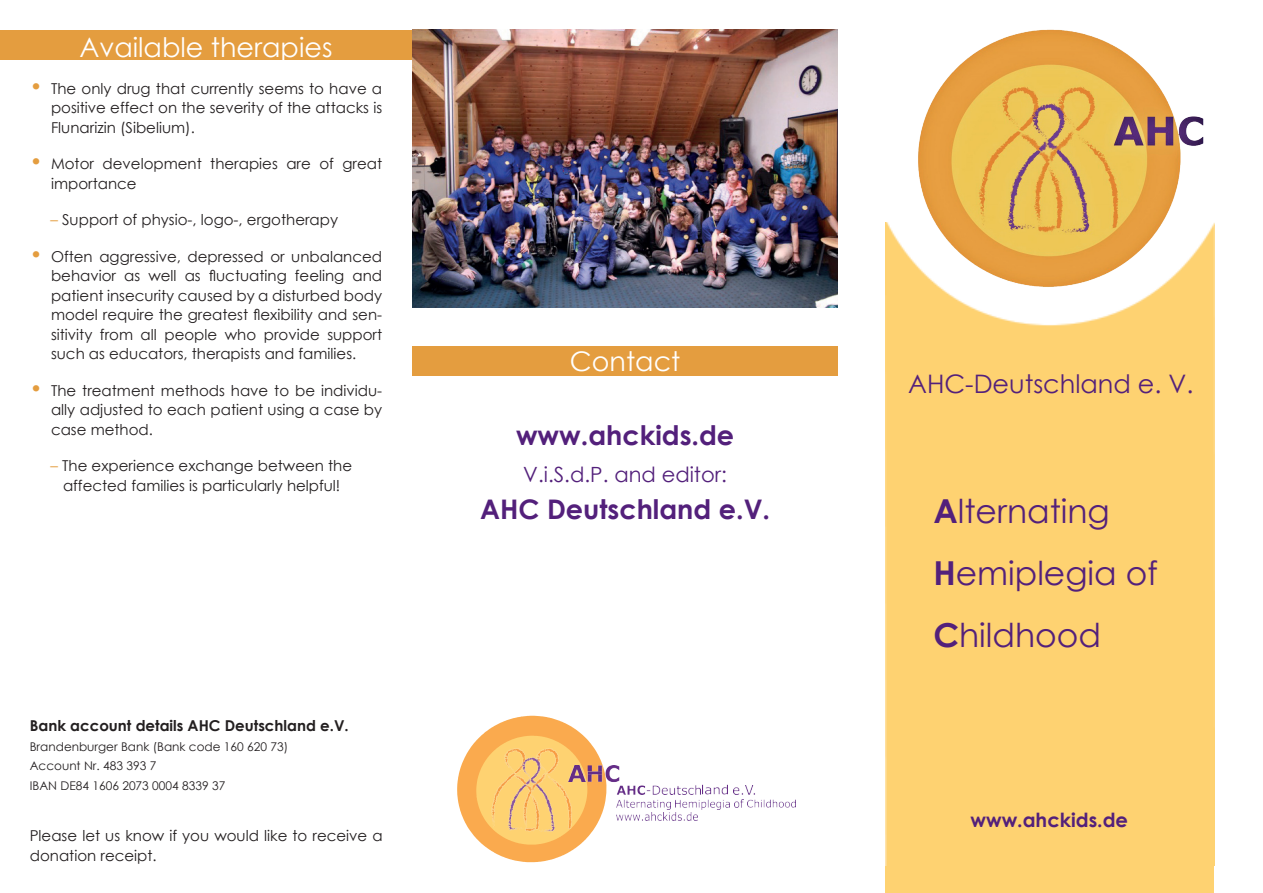
<style>
.page{position:relative;width:1263px;height:893px;background:#fff}
.page>*{position:absolute;margin:0;border:0;box-sizing:border-box;transform-origin:0 0}
.t1{font:33px/61.9px "Century Gothic";color:#53207b}
.t2{font:700 27px "Century Gothic";color:#53207b}
.t3{font:27px "Century Gothic";color:#fff}
.t4{font:25.5px "Century Gothic";color:#53207b}
.t5{font:21px "Century Gothic";color:#53207b}
.t6{font:700 19.5px "Century Gothic";color:#53207b}
.t7{font:15px/19.5px "Century Gothic";color:#231f20;text-align:justify}
.t8{font:700 15px "Century Gothic";color:#231f20}
.t9{font:12px/19.5px "Century Gothic";color:#231f20}
.s1{font-size:21px;color:#e49d3f}
.s2{color:#e49d3f}
.s3{font-weight:700}
</style>
<div class="page">
<div style="left:0;top:30px;width:412px;height:30px;background:#e49d3f"></div>
<img style="left:412px;top:30px;width:426px;height:277px">
<img style="left:606px;top:765px;width:95px;height:29px">
<svg style="left:457px;top:716px;width:149px;height:146px"></svg>
<img style="left:703px;top:785px;width:24px;height:10px">
<img style="left:616px;top:799px;width:55px;height:10px">
<img style="left:733px;top:785px;width:22px;height:9px">
<img style="left:676px;top:799px;width:54px;height:10px">
<svg style="left:734px;top:799px;width:10px;height:8px"></svg>
<img style="left:748px;top:799px;width:48px;height:9px">
<img style="left:617px;top:812px;width:80px;height:8px">
<div style="left:885px;top:222px;width:329px;height:671px;background:#fed271"></div>
<img style="left:885px;top:222px;width:329px;height:643px">
<img style="left:913px;top:29px;width:299px;height:267px">
<div style="left:412px;top:347px;width:426px;height:29px;background:#e49d3f"></div>
<h2 class="t3" style="left:79px;top:28px;width:255px">Available therapies</h2>
<p class="t7" style="left:51px;top:78px;width:333px;text-indent:-21px"><span class="s1">•</span> The only drug that currently seems to have a positive effect on the severity of the attacks is Flunarizin (Sibelium).</p>
<p class="t7" style="left:51px;top:154px;width:333px;text-indent:-21px"><span class="s1">•</span> Motor development therapies are of great importance</p>
<p class="t7" style="left:51px;top:210px;width:289px"><span class="s2">–</span> Support of physio-, logo-, ergotherapy</p>
<p class="t7" style="left:51px;top:246px;width:333px;text-indent:-21px"><span class="s1">•</span> Often aggressive, depressed or unbalanced behavior as well as fluctuating feeling and patient insecurity caused by a disturbed body model require the greatest flexibility and sen&shy;sitivity from all people who provide support such as educators, therapists and families.</p>
<p class="t7" style="left:51px;top:380px;width:333px;text-indent:-21px"><span class="s1">•</span> The treatment methods have to be individu&shy;ally adjusted to each patient using a case by case method.</p>
<p class="t7" style="left:51px;top:456px;width:303px;text-align:center"><span class="s2">–</span> The experience exchange between the affected families is particularly helpful!</p>
<p class="t8" style="left:30px;top:714px;width:320px">Bank account details AHC Deutschland e.V.</p>
<p class="t9" style="left:30px;top:736px;width:260px">Brandenburger Bank (Bank code 160 620 73)<br>Account Nr. 483 393 7<br>IBAN DE84 1606 2073 0004 8339 37</p>
<p class="t7" style="left:30px;top:826px;width:354px">Please let us know if you would like to receive a donation receipt.</p>
<h2 class="t3" style="left:570px;top:342px;width:112px">Contact</h2>
<h3 class="t4" style="left:908px;top:366px;width:287px">AHC-Deutschland e. V.</h3>
<h2 class="t2" style="left:516px;top:415px;width:220px">www.ahckids.de</h2>
<h3 class="t5" style="left:523px;top:460px;width:205px">V.i.S.d.P. and editor:</h3>
<h2 class="t2" style="left:480px;top:488px;width:291px">AHC Deutschland e.V.</h2>
<h1 class="t1" style="left:933px;top:480px;width:226px"><span class="s3">A</span>lternating<br><span class="s3">H</span>emiplegia of<br><span class="s3">C</span>hildhood</h1>
<h3 class="t6" style="left:970px;top:805px;width:159px">www.ahckids.de</h3>
</div>
